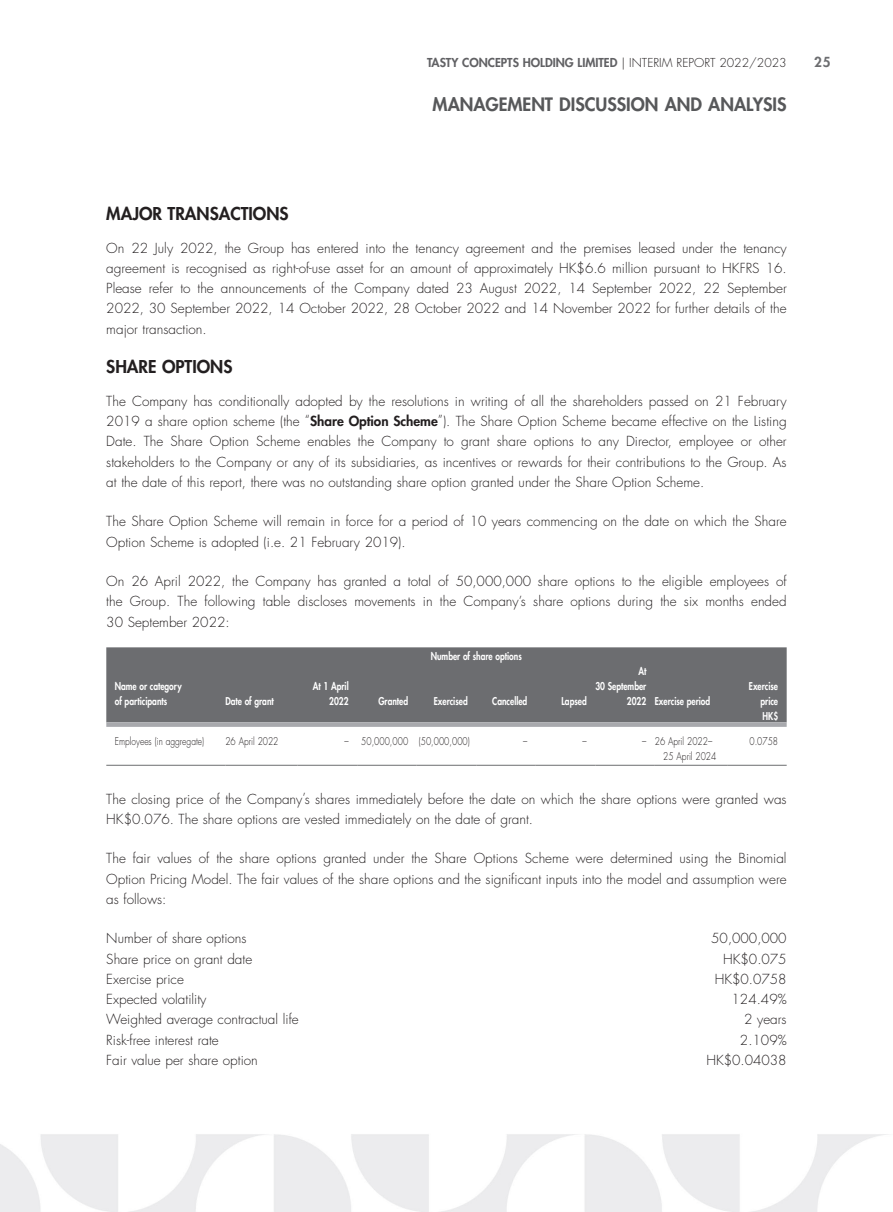
<style>
.page{position:relative;width:893px;height:1212px;background:#fff}
.page>*{position:absolute;margin:0;border:0;box-sizing:border-box;transform-origin:0 0}
.t1{font:800 18px "Futura Std";color:#57585a}
.t2{font:800 17.25px "Futura Std";color:#231f20}
.t3{font:300 13.5px/20.2px "Futura Std";color:#231f20;text-align:justify}
.t4{font:800 13.5px "Futura Std";color:#6c6d70}
.t5{font:800 12px "Futura Std";color:#616164}
.t6{font:800 10.5px/15px "Futura Std";color:#fff;scale:.8 1}
.t7{font:300 10.5px/15px "Futura Std";color:#231f20;scale:.8 1}
.s1{font-weight:300;color:#231f20}
.s2{font-weight:800}
</style>
<div class="page">
<div style="left:106px;top:647px;width:681px;height:75px;background:#6c6d70"></div>
<svg style="left:106px;top:722px;width:681px;height:5px;background:#acadb1"></svg>
<hr style="left:106px;top:765px;width:119px;height:1px;background:#6c6d70">
<hr style="left:225px;top:765px;width:73px;height:1px;background:#6c6d70">
<hr style="left:298px;top:765px;width:59px;height:1px;background:#6c6d70">
<hr style="left:357px;top:765px;width:60px;height:1px;background:#6c6d70">
<hr style="left:417px;top:765px;width:59px;height:1px;background:#6c6d70">
<hr style="left:476px;top:765px;width:60px;height:1px;background:#6c6d70">
<hr style="left:536px;top:765px;width:59px;height:1px;background:#6c6d70">
<hr style="left:595px;top:765px;width:60px;height:1px;background:#6c6d70">
<hr style="left:655px;top:765px;width:72px;height:1px;background:#6c6d70">
<hr style="left:727px;top:765px;width:60px;height:1px;background:#6c6d70">
<p class="t5" style="left:427px;top:55px;width:361px">TASTY CONCEPTS HOLDING LIMITED <span class="s1">| INTERIM REPORT 2022/2023</span></p>
<p class="t4" style="left:814px;top:54px;width:18px">25</p>
<h1 class="t1" style="left:433px;top:93px;width:355px">MANAGEMENT DISCUSSION AND ANALYSIS</h1>
<p class="t2" style="left:106px;top:202px;width:184px">MAJOR TRANSACTIONS</p>
<p class="t3" style="left:106px;top:238px;width:682px">On 22 July 2022, the Group has entered into the tenancy agreement and the premises leased under the tenancy agreement is recognised as right-of-use asset for an amount of approximately HK$6.6 million pursuant to HKFRS 16.<br>Please refer to the announcements of the Company dated 23 August 2022, 14 September 2022, 22 September 2022, 30 September 2022, 14 October 2022, 28 October 2022 and 14 November 2022 for further details of the major transaction.</p>
<p class="t2" style="left:106px;top:356px;width:128px">SHARE OPTIONS</p>
<p class="t3" style="left:106px;top:391px;width:682px">The Company has conditionally adopted by the resolutions in writing of all the shareholders passed on 21 February 2019 a share option scheme (the “<span class="s2">Share Option Scheme</span>”). The Share Option Scheme became effective on the Listing Date. The Share Option Scheme enables the Company to grant share options to any Director, employee or other stakeholders to the Company or any of its subsidiaries, as incentives or rewards for their contributions to the Group. As at the date of this report, there was no outstanding share option granted under the Share Option Scheme.</p>
<p class="t3" style="left:106px;top:512px;width:682px">The Share Option Scheme will remain in force for a period of 10 years commencing on the date on which the Share<br>Option Scheme is adopted (i.e. 21 February 2019).</p>
<p class="t3" style="left:106px;top:571px;width:682px">On 26 April 2022, the Company has granted a total of 50,000,000 share options to the eligible employees of the Group. The following table discloses movements in the Company’s share options during the six months ended 30 September 2022:</p>
<p class="t6" style="left:431px;top:649px;width:115px">Number of share options</p>
<p class="t6" style="left:115px;top:679px;width:85px">Name or category of participants</p>
<p class="t6" style="left:638px;top:664px;width:11px">At</p>
<p class="t6" style="left:595px;top:679px;width:65px">30 September</p>
<p class="t6" style="left:627px;top:694px;width:106px">2022 Exercise period</p>
<p class="t6" style="left:313px;top:679px;width:46px;text-align:right">At 1 April<br>2022</p>
<p class="t6" style="left:760px;top:679px;width:24px;text-align:justify;text-indent:-12px">Exercise price HK$</p>
<p class="t6" style="left:225px;top:694px;width:62px">Date of grant</p>
<p class="t6" style="left:378px;top:694px;width:39px">Granted</p>
<p class="t6" style="left:434px;top:694px;width:44px">Exercised</p>
<p class="t6" style="left:492px;top:694px;width:45px">Cancelled</p>
<p class="t6" style="left:562px;top:694px;width:33px">Lapsed</p>
<p class="t7" style="left:115px;top:734px;width:113px">Employees (in aggregate)</p>
<p class="t7" style="left:225px;top:734px;width:68px">26 April 2022</p>
<p class="t7" style="left:344px;top:734px;width:158px">– 50,000,000 (50,000,000)</p>
<p class="t7" style="left:523px;top:734px;width:7px">–</p>
<p class="t7" style="left:583px;top:734px;width:7px">–</p>
<p class="t7" style="left:663px;top:734px;width:68px;text-indent:-21px">– 26 April 2022–<br>25 April 2024</p>
<p class="t7" style="left:749px;top:734px;width:37px">0.0758</p>
<p class="t3" style="left:106px;top:789px;width:682px">The closing price of the Company’s shares immediately before the date on which the share options were granted was<br>HK$0.076. The share options are vested immediately on the date of grant.</p>
<p class="t3" style="left:106px;top:849px;width:682px">The fair values of the share options granted under the Share Options Scheme were determined using the Binomial Option Pricing Model. The fair values of the share options and the significant inputs into the model and assumption were as follows:</p>
<p class="t3" style="left:106px;top:928px;width:142px">Number of share options</p>
<p class="t3" style="left:711px;top:928px;width:77px">50,000,000</p>
<p class="t3" style="left:106px;top:949px;width:147px">Share price on grant date</p>
<p class="t3" style="left:723px;top:949px;width:65px">HK$0.075</p>
<p class="t3" style="left:106px;top:969px;width:79px">Exercise price</p>
<p class="t3" style="left:715px;top:969px;width:73px">HK$0.0758</p>
<p class="t3" style="left:106px;top:989px;width:102px">Expected volatility</p>
<p class="t3" style="left:732px;top:989px;width:57px">124.49%</p>
<p class="t3" style="left:106px;top:1009px;width:194px">Weighted average contractual life</p>
<p class="t3" style="left:744px;top:1009px;width:44px">2 years</p>
<p class="t3" style="left:106px;top:1030px;width:114px">Risk-free interest rate</p>
<p class="t3" style="left:740px;top:1030px;width:48px">2.109%</p>
<p class="t3" style="left:106px;top:1050px;width:153px">Fair value per share option</p>
<p class="t3" style="left:706px;top:1050px;width:82px">HK$0.04038</p>
</div>
